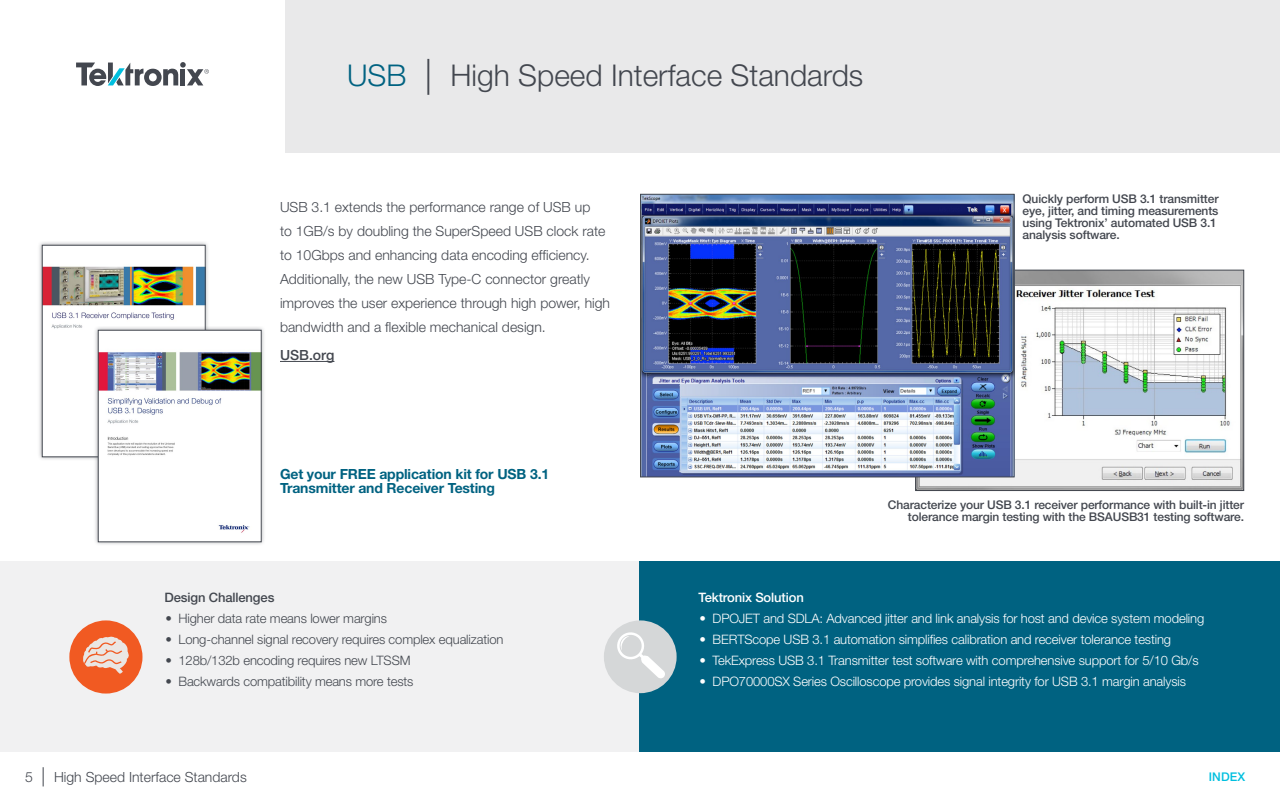
<style>
.page{position:relative;width:1280px;height:800px;background:#fff}
.page>*{position:absolute;margin:0;border:0;box-sizing:border-box;transform-origin:0 0}
.t1{font:300 30px "Helvetica Neue";color:#43474f}
.t2{font:300 14px/24px "Helvetica Neue";color:#43474f}
.t3{font:700 14px/14px "Helvetica Neue";letter-spacing:-.01em;color:#006281}
.t4{font:500 14px "Helvetica Neue";color:#43474f}
.t5{font:300 13px "Helvetica Neue";letter-spacing:-.01em;color:#fff}
.t6{font:300 13px "Helvetica Neue";letter-spacing:-.01em;color:#43474f}
.t7{font:500 13px "Helvetica Neue";letter-spacing:-.01em;color:#fff}
.t8{font:500 13px "Helvetica Neue";letter-spacing:-.01em;color:#43474f}
.t9{font:500 12px/12px "Helvetica Neue";letter-spacing:-.01em;color:#43474f}
.t10{font:500 12px "Helvetica Neue";letter-spacing:.01em;color:#00bfdf}
.s1{color:#006281}
.s2{font-weight:100;font-size:48px}
.s3{font-weight:100;font-size:25.7px}
</style>
<div class="page">
<svg style="left:76px;top:62px;width:133px;height:24px"></svg>
<div style="left:285px;top:0;width:995px;height:153px;background:#e9e9ea"></div>
<div style="left:0;top:562px;width:640px;height:190px;background:#f1f1f2"></div>
<div style="left:640px;top:562px;width:640px;height:190px;background:#006281"></div>
<div style="left:69px;top:620px;width:73px;height:74px;background:#f15a22;border-radius:50%"></div>
<svg style="left:83px;top:636px;width:46px;height:38px"></svg>
<div style="left:604px;top:620px;width:73px;height:73px;background:#d5d7d8;border-radius:50%"></div>
<svg style="left:617px;top:632px;width:48px;height:47px"></svg>
<hr style="left:280px;top:361px;width:54px;height:1px;background:#43474f">
<img style="left:917px;top:272px;width:325px;height:217px">
<div style="left:915px;top:270px;width:329px;height:221px;border:1px solid #43474f"></div>
<img style="left:642px;top:196px;width:370px;height:279px">
<div style="left:640px;top:194px;width:374px;height:283px;border:1px solid #43474f"></div>
<div style="left:37px;top:241px;width:173px;height:220px;background:#43474f;opacity:.45"></div>
<img style="left:44px;top:247px;width:160px;height:208px">
<div style="left:42px;top:245px;width:164px;height:212px;border:1px solid #43474f"></div>
<div style="left:93px;top:326px;width:173px;height:220px;background:#43474f;opacity:.45"></div>
<img style="left:100px;top:332px;width:160px;height:208px">
<div style="left:98px;top:330px;width:164px;height:212px;border:1px solid #43474f"></div>
<h1 class="t1" style="left:347px;top:57px;width:518px"><span class="s1">USB</span> <span class="s2">|</span> High Speed Interface Standards</h1>
<p class="t2" style="left:280px;top:195px;width:332px">USB 3.1 extends the performance range of USB up<br>to 1GB/s by doubling the SuperSpeed USB clock rate to 10Gbps and enhancing data encoding efficiency.<br>Additionally, the new USB Type-C connector greatly improves the user experience through high power, high bandwidth and a flexible mechanical design.</p>
<p class="t4" style="left:280px;top:347px;width:56px">USB.org</p>
<p class="t9" style="left:1023px;top:193px;width:197px">Quickly perform USB 3.1 transmitter eye, jitter, and timing measurements using Tektronix’ automated USB 3.1 analysis software.</p>
<p class="t3" style="left:280px;top:467px;width:271px">Get your FREE application kit for USB 3.1<br>Transmitter and Receiver Testing</p>
<p class="t9" style="left:888px;top:499px;width:358px;text-align:right">Characterize your USB 3.1 receiver performance with built-in jitter tolerance margin testing with the BSAUSB31 testing software.</p>
<p class="t8" style="left:164px;top:589px;width:111px">Design Challenges</p>
<p class="t6" style="left:166px;top:610px;width:223px">• Higher data rate means lower margins</p>
<p class="t6" style="left:166px;top:631px;width:339px">• Long-channel signal recovery requires complex equalization</p>
<p class="t6" style="left:166px;top:652px;width:247px">• 128b/132b encoding requires new LTSSM</p>
<p class="t6" style="left:166px;top:673px;width:249px">• Backwards compatibility means more tests</p>
<p class="t7" style="left:699px;top:589px;width:107px">Tektronix Solution</p>
<p class="t5" style="left:700px;top:610px;width:506px">• DPOJET and SDLA: Advanced jitter and link analysis for host and device system modeling</p>
<p class="t5" style="left:700px;top:631px;width:473px">• BERTScope USB 3.1 automation simplifies calibration and receiver tolerance testing</p>
<p class="t5" style="left:700px;top:652px;width:501px">• TekExpress USB 3.1 Transmitter test software with comprehensive support for 5/10 Gb/s</p>
<p class="t5" style="left:700px;top:673px;width:488px">• DPO70000SX Series Oscilloscope provides signal integrity for USB 3.1 margin analysis</p>
<p class="t2" style="left:25px;top:765px;width:223px">5 <span class="s3">|</span> High Speed Interface Standards</p>
<p class="t10" style="left:1209px;top:770px;width:38px">INDEX</p>
</div>
